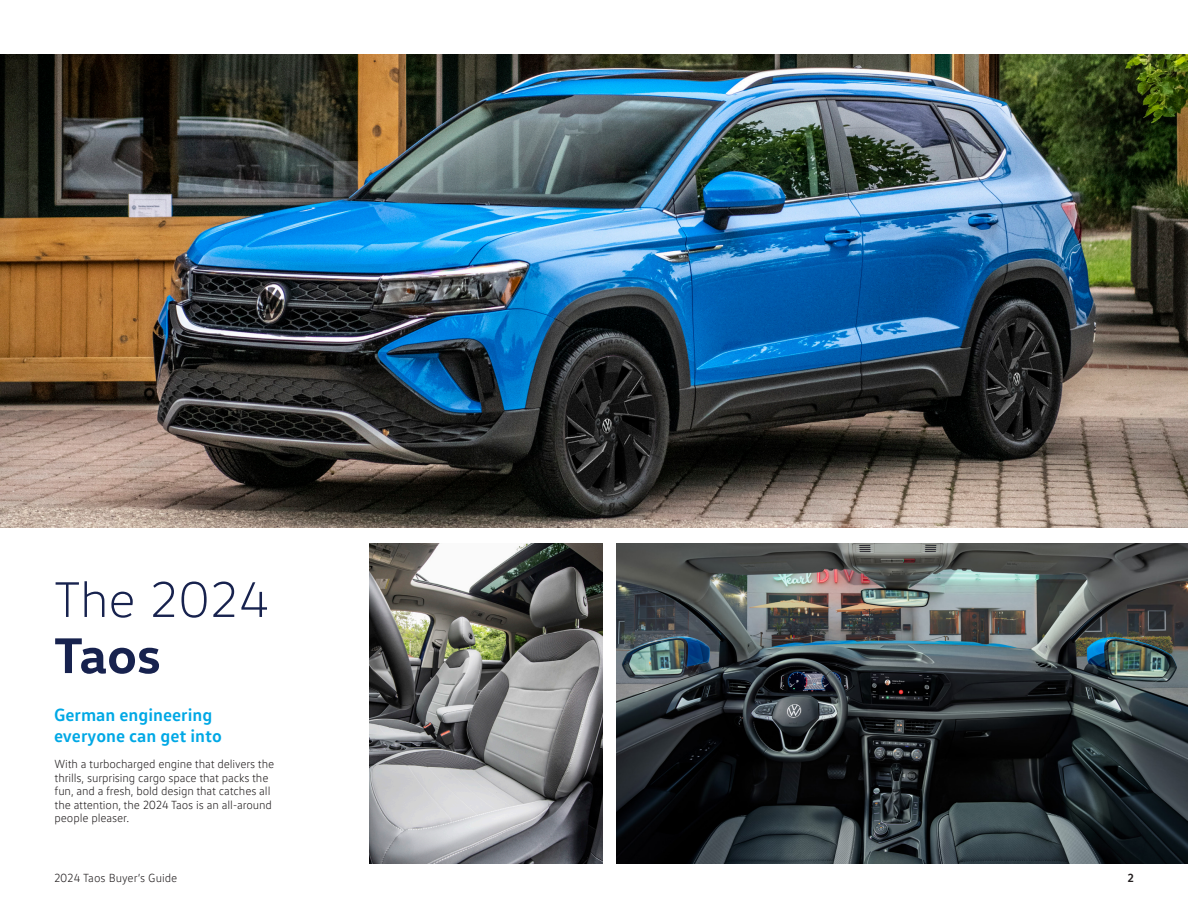
<style>
.page{position:relative;width:1188px;height:918px;background:#fff}
.page>*{position:absolute;margin:0;border:0;box-sizing:border-box;transform-origin:0 0}
.Heading_34pt{font:300 51px "VW Head";color:#17224e}
.Heading_34pt-2{font:700 51px "VW Head";color:#17224e}
.t1{font:700 18px/21.6px "VW Text";color:#00a8e5}
.t2{font:300 12px/13.5px "VW Text";letter-spacing:-.01em;color:#231f20}
.t3{font:700 12px "VW Text";color:#231f20}
</style>
<div class="page">
<img style="left:1px;top:54px;width:1186px;height:473px">
<img style="left:616px;top:543px;width:572px;height:321px">
<img style="left:369px;top:543px;width:233px;height:321px">
<p class="Heading_34pt" style="left:54px;top:569px;width:217px">The 2024</p>
<p class="Heading_34pt-2" style="left:54px;top:622px;width:108px">Taos</p>
<p class="t1" style="left:54px;top:703px;width:169px">German engineering everyone can get into</p>
<p class="t2" style="left:55px;top:757px;width:221px">With a turbocharged engine that delivers the thrills, surprising cargo space that packs the fun, and a fresh, bold design that catches all the attention, the 2024 Taos is an all-around people pleaser.</p>
<p class="t2" style="left:54px;top:871px;width:125px">2024 Taos Buyer’s Guide</p>
<p class="t3" style="left:1127px;top:870px;width:8px">2</p>
</div>
